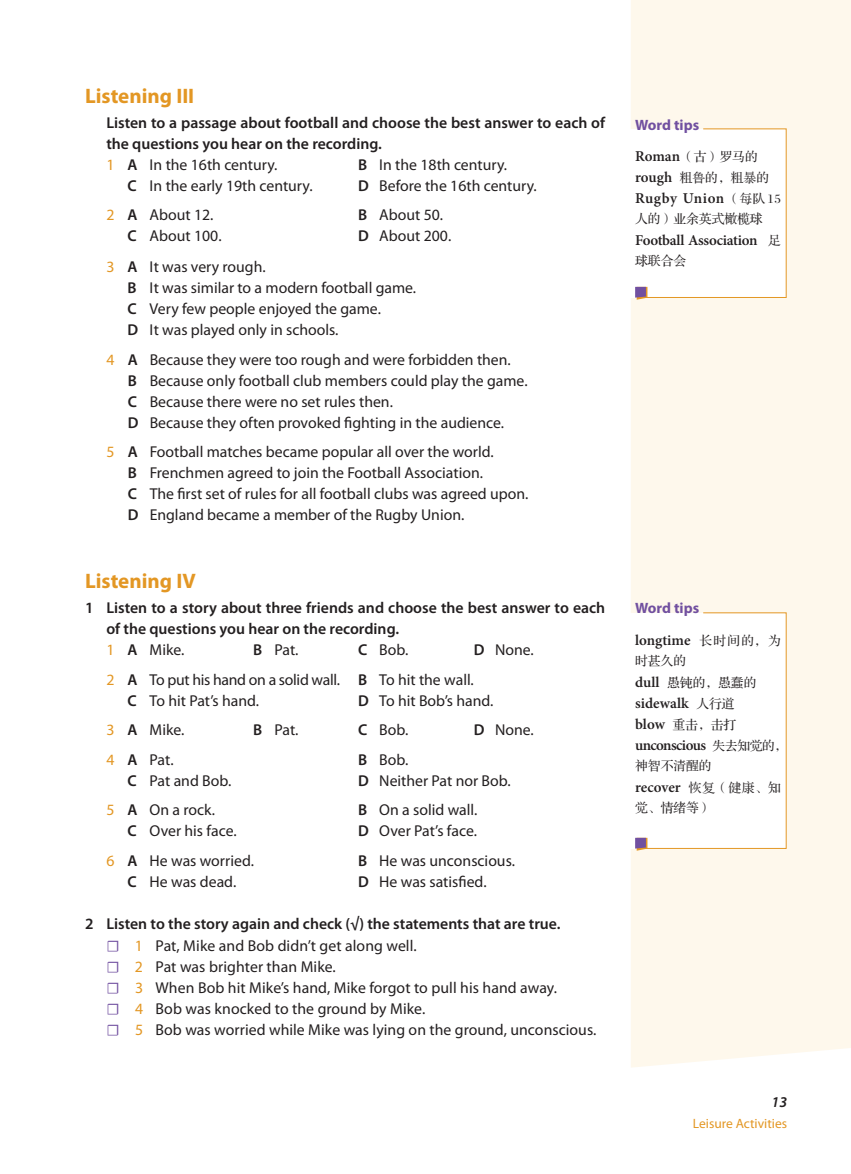
<style>
.page{position:relative;width:851px;height:1174px;background:#fff}
.page>*{position:absolute;margin:0;border:0;box-sizing:border-box;transform-origin:0 0}
.t1{font:700 21px "Myriad Pro";color:#e39724}
.t2{font:15.75px/21px "Myriad Pro";color:#231f20}
.t3{font:600 15.75px/21px "Myriad Pro";color:#231f20}
.t4{font:15.75px/29.5px "Myriad Pro";letter-spacing:-.02em;color:#231f20}
.t5{font:600 15px "Minion Pro";letter-spacing:-.01em;color:#231f20}
.t6{font:700 15px/31.5px "Myriad Pro";color:#7150a0}
.t7{font:600 15px "Minion Pro";letter-spacing:-.04em;color:#231f20}
.t8{font:600 15px "Minion Pro";letter-spacing:.035em;color:#231f20}
.t9{font:italic 600 15px "Myriad Pro";color:#231f20}
.t10{font:13.5px "Myriad Pro";color:#e39724}
.t11{font:12.75px/21px "FZS3 JW GB1 0";color:#231f20}
.s1{font-weight:400;color:#e39724}
.s2{font-weight:400}
.s3{font-weight:600}
.s4{color:#e39724}
.s5{font-family:"Minion Pro";font-weight:400;color:#7150a0}
.s6{font-family:"Minion Pro";color:#7150a0}
.s7{font-family:"Minion Pro";font-weight:600;font-size:15px}
.s8{font-family:"FZS3 JW GB1 0";font-weight:400;font-size:12.75px}
.s9{font-family:"Minion Pro";font-weight:600;color:#231f20}
.s10{font-family:"FZS3 JW GB1 0";font-weight:400;font-size:12.75px;color:#231f20}
</style>
<div class="page">
<div style="left:631px;top:0;width:219px;height:1067px;background:#fef8ec"></div>
<div style="left:620px;top:129px;width:166px;height:168px;background:#fff"></div>
<svg style="left:635px;top:128px;width:151px;height:172px"></svg>
<div style="left:620px;top:613px;width:166px;height:235px;background:#fff"></div>
<svg style="left:635px;top:612px;width:151px;height:238px"></svg>
<p class="t1" style="left:85px;top:82px;width:111px">Listening III</p>
<p class="t3" style="left:106px;top:112px;width:500px">Listen to a passage about football and choose the best answer to each of the questions you hear on the recording.<br><span class="s1">1</span> A <span class="s2">In the 16th century.</span></p>
<p class="t2" style="left:358px;top:154px;width:150px"><span class="s3">B</span> In the 18th century.</p>
<p class="t2" style="left:128px;top:175px;width:186px"><span class="s3">C</span> In the early 19th century.</p>
<p class="t2" style="left:358px;top:175px;width:180px"><span class="s3">D</span> Before the 16th century.</p>
<p class="t2" style="left:106px;top:204px;width:109px"><span class="s4">2</span> <span class="s3">A</span> About 12.</p>
<p class="t2" style="left:358px;top:204px;width:86px"><span class="s3">B</span> About 50.</p>
<p class="t2" style="left:128px;top:225px;width:95px"><span class="s3">C</span> About 100.</p>
<p class="t2" style="left:358px;top:225px;width:94px"><span class="s3">D</span> About 200.</p>
<p class="t2" style="left:128px;top:256px;width:290px;text-indent:-21px"><span class="s4">3</span> <span class="s3">A</span> It was very rough.<br><span class="s3">B</span> It was similar to a modern football game.<br><span class="s3">C</span> Very few people enjoyed the game.<br><span class="s3">D</span> It was played only in schools.</p>
<p class="t2" style="left:128px;top:349px;width:401px;text-indent:-21px"><span class="s4">4</span> <span class="s3">A</span> Because they were too rough and were forbidden then.<br><span class="s3">B</span> Because only football club members could play the game.<br><span class="s3">C</span> Because there were no set rules then.<br><span class="s3">D</span> Because they often provoked fighting in the audience.</p>
<p class="t2" style="left:128px;top:441px;width:402px;text-indent:-21px"><span class="s4">5</span> <span class="s3">A</span> Football matches became popular all over the world.<br><span class="s3">B</span> Frenchmen agreed to join the Football Association.<br><span class="s3">C</span> The first set of rules for all football clubs was agreed upon.<br><span class="s3">D</span> England became a member of the Rugby Union.</p>
<p class="t1" style="left:85px;top:567px;width:112px">Listening IV</p>
<p class="t3" style="left:106px;top:597px;width:500px;text-indent:-21px">1 Listen to a story about three friends and choose the best answer to each of the questions you hear on the recording.<br><span class="s1">1</span> A <span class="s2">Mike.</span></p>
<p class="t2" style="left:253px;top:639px;width:47px"><span class="s3">B</span> Pat.</p>
<p class="t2" style="left:358px;top:639px;width:52px"><span class="s3">C</span> Bob.</p>
<p class="t4" style="left:106px;top:634px;width:429px;text-indent:367px"><span class="s3">D</span> None.<br><span class="s4">2</span> <span class="s3">A</span> To put his hand on a solid wall. <span class="s3">B</span> To hit the wall.</p>
<p class="t2" style="left:128px;top:689px;width:133px"><span class="s3">C</span> To hit Pat’s hand.</p>
<p class="t2" style="left:358px;top:689px;width:137px"><span class="s3">D</span> To hit Bob’s hand.</p>
<p class="t2" style="left:106px;top:719px;width:80px"><span class="s4">3</span> <span class="s3">A</span> Mike.</p>
<p class="t2" style="left:253px;top:719px;width:47px"><span class="s3">B</span> Pat.</p>
<p class="t2" style="left:358px;top:719px;width:52px"><span class="s3">C</span> Bob.</p>
<p class="t2" style="left:474px;top:719px;width:61px"><span class="s3">D</span> None.</p>
<p class="t2" style="left:106px;top:748px;width:69px"><span class="s4">4</span> <span class="s3">A</span> Pat.</p>
<p class="t2" style="left:358px;top:748px;width:52px"><span class="s3">B</span> Bob.</p>
<p class="t2" style="left:128px;top:769px;width:105px"><span class="s3">C</span> Pat and Bob.</p>
<p class="t2" style="left:358px;top:769px;width:154px"><span class="s3">D</span> Neither Pat nor Bob.</p>
<p class="t2" style="left:106px;top:799px;width:110px"><span class="s4">5</span> <span class="s3">A</span> On a rock.</p>
<p class="t2" style="left:358px;top:799px;width:121px"><span class="s3">B</span> On a solid wall.</p>
<p class="t2" style="left:128px;top:820px;width:110px"><span class="s3">C</span> Over his face.</p>
<p class="t2" style="left:358px;top:820px;width:120px"><span class="s3">D</span> Over Pat’s face.</p>
<p class="t2" style="left:106px;top:849px;width:149px"><span class="s4">6</span> <span class="s3">A</span> He was worried.</p>
<p class="t2" style="left:358px;top:849px;width:158px"><span class="s3">B</span> He was unconscious.</p>
<p class="t2" style="left:128px;top:870px;width:110px"><span class="s3">C</span> He was dead.</p>
<p class="t2" style="left:358px;top:870px;width:130px"><span class="s3">D</span> He was satisfied.</p>
<p class="t3" style="left:106px;top:911px;width:455px;line-height:22.5px;text-indent:-21px">2 Listen to the story again and check (√) the statements that are true. <span class="s5">☐</span> <span class="s1">1</span> <span class="s2">Pat, Mike and Bob didn’t get along well.</span></p>
<p class="t2" style="left:106px;top:956px;width:491px"><span class="s6">☐</span> <span class="s4">2</span> Pat was brighter than Mike.<br><span class="s6">☐</span> <span class="s4">3</span> When Bob hit Mike’s hand, Mike forgot to pull his hand away.<br><span class="s6">☐</span> <span class="s4">4</span> Bob was knocked to the ground by Mike.<br><span class="s6">☐</span> <span class="s4">5</span> Bob was worried while Mike was lying on the ground, unconscious.</p>
<p class="t6" style="left:635px;top:108px;width:65px">Word tips</p>
<p class="t11" style="left:635px;top:146px;width:135px"><span class="s7">Roman</span>（古）罗马的<span class="s7">rough</span> 粗鲁的，粗暴的</p>
<p class="t8" style="left:635px;top:188px;width:147px">Rugby Union <span class="s8">（每队 15</span></p>
<p class="t11" style="left:635px;top:208px;width:129px">人的）业余英式橄榄球</p>
<p class="t5" style="left:635px;top:230px;width:147px">Football Association <span class="s8">足</span></p>
<p class="t11" style="left:635px;top:250px;width:52px">球联合会</p>
<p class="t6" style="left:635px;top:592px;width:147px">Word tips<br><span class="s9">longtime</span> <span class="s10">长时间的，为</span></p>
<p class="t11" style="left:635px;top:650px;width:123px;line-height:22px">时甚久的<br><span class="s7">dull</span> 愚钝的，愚蠢的</p>
<p class="t5" style="left:635px;top:693px;width:101px">sidewalk <span class="s8">人行道</span></p>
<p class="t11" style="left:635px;top:714px;width:103px"><span class="s7">blow</span> 重击，击打</p>
<p class="t7" style="left:635px;top:735px;width:154px">unconscious <span class="s8">失去知觉的，</span></p>
<p class="t11" style="left:635px;top:755px;width:78px">神智不清醒的</p>
<p class="t5" style="left:635px;top:777px;width:147px">recover <span class="s8">恢复（健康、知</span></p>
<p class="t11" style="left:635px;top:797px;width:78px">觉、情绪等）</p>
<p class="t9" style="left:771px;top:1092px;width:17px">13</p>
<p class="t10" style="left:692px;top:1115px;width:96px">Leisure Activities</p>
</div>
